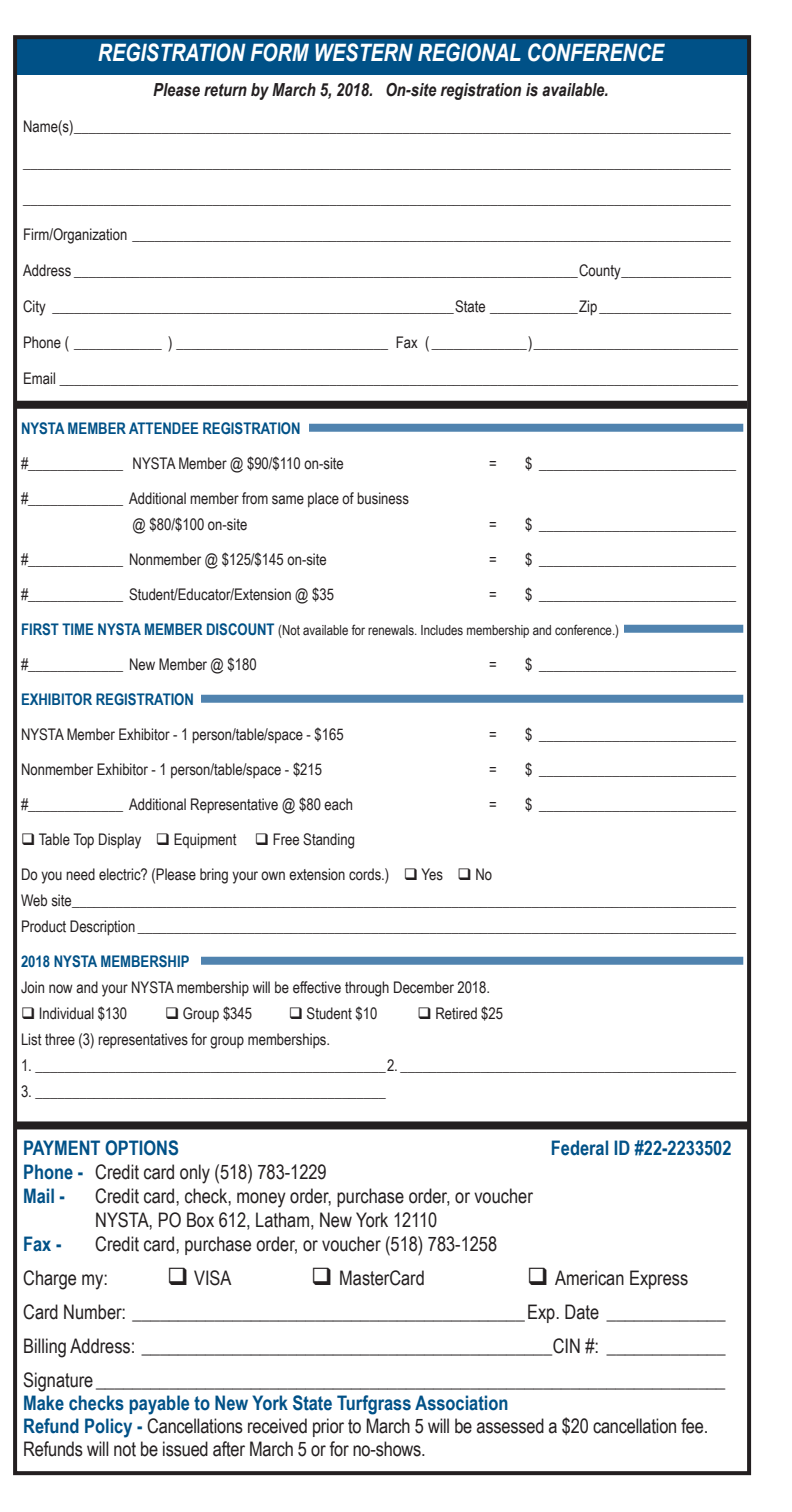
<style>
.page{position:relative;width:792px;height:1512px;background:#fff}
.page>*{position:absolute;margin:0;border:0;box-sizing:border-box;transform-origin:0 0}
.t1{font:italic 700 24px "Arial Narrow";color:#fff}
.t2{font:20px/23px "Arial Narrow";color:#231f20}
.t3{font:700 20px "Arial Narrow";color:#005187}
.t4{font:italic 700 18px "Arial Narrow";color:#231f20}
.t5{font:16px/26px "Arial Narrow";color:#231f20}
.t6{font:700 16px "Arial Narrow";color:#005187}
.t7{font:14px "Arial Narrow";color:#231f20}
.s1{color:#fff}
.s2{font-weight:700;font-size:16px;color:#005187}
.s3{font-weight:700;color:#005187}
</style>
<div class="page">
<div style="left:15px;top:38px;width:735px;height:37px;background:#005187"></div>
<div style="left:16px;top:1121px;width:732px;height:8px;background:#231f20"></div>
<div style="left:13px;top:35px;width:738px;height:1440px;border:4px solid #231f20"></div>
<div style="left:309px;top:424px;width:434px;height:8px;background:#5083af"></div>
<div style="left:624px;top:625px;width:119px;height:8px;background:#5083af"></div>
<div style="left:201px;top:695px;width:542px;height:8px;background:#5083af"></div>
<div style="left:201px;top:957px;width:542px;height:8px;background:#5083af"></div>
<div style="left:16px;top:401px;width:731px;height:8px;background:#231f20"></div>
<p class="t1" style="left:98px;top:34px;width:568px">REGISTRATION FORM WESTERN REGIONAL CONFERENCE</p>
<p class="t4" style="left:153px;top:76px;width:457px">Please return by March 5, 2018. On-site registration is available.</p>
<p class="t5" style="left:23px;top:113px;width:709px">Name(s)__________________________________________________________________________________________</p>
<p class="t5" style="left:23px;top:149px;width:709px">_________________________________________________________________________________________________</p>
<p class="t5" style="left:23px;top:185px;width:709px">_________________________________________________________________________________________________</p>
<p class="t5" style="left:23px;top:221px;width:709px">Firm/Organization __________________________________________________________________________________</p>
<p class="t5" style="left:23px;top:257px;width:709px">Address _____________________________________________________________________County_______________</p>
<p class="t5" style="left:23px;top:293px;width:709px">City _______________________________________________________State ____________Zip __________________</p>
<p class="t5" style="left:23px;top:329px;width:717px">Phone ( ____________ ) _____________________________ Fax ( _____________)____________________________</p>
<p class="t5" style="left:23px;top:365px;width:717px">Email _____________________________________________________________________________________________</p>
<p class="t6" style="left:21px;top:416px;width:281px">NYSTA MEMBER ATTENDEE REGISTRATION</p>
<p class="t5" style="left:21px;top:450px;width:324px">#_____________ NYSTA Member @ $90/$110 on-site</p>
<p class="t5" style="left:489px;top:450px;width:9px">=</p>
<p class="t5" style="left:525px;top:450px;width:213px">$ ___________________________</p>
<p class="t5" style="left:21px;top:485px;width:390px">#_____________ Additional member from same place of business <span class="s1">______________</span> @ $80/$100 on-site</p>
<p class="t5" style="left:489px;top:511px;width:9px">=</p>
<p class="t5" style="left:525px;top:511px;width:213px">$ ___________________________</p>
<p class="t5" style="left:21px;top:546px;width:307px">#_____________ Nonmember @ $125/$145 on-site</p>
<p class="t5" style="left:489px;top:546px;width:9px">=</p>
<p class="t5" style="left:525px;top:546px;width:213px">$ ___________________________</p>
<p class="t5" style="left:21px;top:581px;width:315px">#_____________ Student/Educator/Extension @ $35</p>
<p class="t5" style="left:489px;top:581px;width:9px">=</p>
<p class="t5" style="left:525px;top:581px;width:213px">$ ___________________________</p>
<p class="t7" style="left:21px;top:620px;width:600px"><span class="s2">FIRST TIME NYSTA MEMBER DISCOUNT</span> (Not available for renewals. Includes membership and conference.)</p>
<p class="t5" style="left:21px;top:651px;width:237px">#_____________ New Member @ $180</p>
<p class="t5" style="left:489px;top:651px;width:9px">=</p>
<p class="t5" style="left:525px;top:651px;width:213px">$ ___________________________</p>
<p class="t6" style="left:21px;top:687px;width:175px">EXHIBITOR REGISTRATION</p>
<p class="t5" style="left:21px;top:721px;width:324px">NYSTA Member Exhibitor - 1 person/table/space - $165</p>
<p class="t5" style="left:489px;top:721px;width:9px">=</p>
<p class="t5" style="left:525px;top:721px;width:213px">$ ___________________________</p>
<p class="t5" style="left:21px;top:756px;width:303px">Nonmember Exhibitor - 1 person/table/space - $215</p>
<p class="t5" style="left:489px;top:756px;width:9px">=</p>
<p class="t5" style="left:525px;top:756px;width:213px">$ ___________________________</p>
<p class="t5" style="left:21px;top:791px;width:334px">#_____________ Additional Representative @ $80 each</p>
<p class="t5" style="left:489px;top:791px;width:9px">=</p>
<p class="t5" style="left:525px;top:791px;width:213px">$ ___________________________</p>
<p class="t5" style="left:21px;top:826px;width:336px">❑ Table Top Display ❑ Equipment ❑ Free Standing</p>
<p class="t5" style="left:21px;top:861px;width:473px">Do you need electric? (Please bring your own extension cords.) ❑ Yes ❑ No</p>
<p class="t5" style="left:21px;top:887px;width:717px">Web site___________________________________________________________________________________________</p>
<p class="t5" style="left:21px;top:913px;width:717px">Product Description __________________________________________________________________________________</p>
<p class="t6" style="left:21px;top:949px;width:170px">2018 NYSTA MEMBERSHIP</p>
<p class="t5" style="left:21px;top:974px;width:471px">Join now and your NYSTA membership will be effective through December 2018.</p>
<p class="t5" style="left:21px;top:1000px;width:108px">❑ Individual $130</p>
<p class="t5" style="left:165px;top:1000px;width:89px">❑ Group $345</p>
<p class="t5" style="left:289px;top:1000px;width:90px">❑ Student $10</p>
<p class="t5" style="left:417px;top:1000px;width:87px">❑ Retired $25</p>
<p class="t5" style="left:21px;top:1026px;width:311px">List three (3) representatives for group memberships.</p>
<p class="t5" style="left:21px;top:1052px;width:717px">1. ________________________________________________2. ______________________________________________</p>
<p class="t5" style="left:21px;top:1078px;width:366px">3. ________________________________________________</p>
<p class="t3" style="left:23px;top:1133px;width:157px">PAYMENT OPTIONS</p>
<p class="t3" style="left:551px;top:1133px;width:182px">Federal ID #22-2233502</p>
<p class="t2" style="left:23px;top:1159px;width:305px"><span class="s3">Phone -</span> Credit card only (518) 783-1229</p>
<p class="t3" style="left:23px;top:1181px;width:43px">Mail -</p>
<p class="t2" style="left:95px;top:1183px;width:439px">Credit card, check, money order, purchase order, or voucher</p>
<p class="t2" style="left:95px;top:1207px;width:344px">NYSTA, PO Box 612, Latham, New York 12110</p>
<p class="t3" style="left:23px;top:1229px;width:40px">Fax -</p>
<p class="t2" style="left:95px;top:1231px;width:404px">Credit card, purchase order, or voucher (518) 783-1258</p>
<p class="t2" style="left:23px;top:1265px;width:86px">Charge my:</p>
<p class="t2" style="left:167px;top:1265px;width:66px">❑ VISA</p>
<p class="t2" style="left:311px;top:1265px;width:115px">❑ MasterCard</p>
<p class="t2" style="left:527px;top:1265px;width:163px">❑ American Express</p>
<p class="t2" style="left:23px;top:1299px;width:704px">Card Number: ___________________________________________Exp. Date _____________</p>
<p class="t2" style="left:23px;top:1333px;width:704px">Billing Address: _____________________________________________CIN #: _____________</p>
<p class="t2" style="left:23px;top:1367px;width:704px">Signature _____________________________________________________________________<br><span class="s3">Make checks payable to New York State Turfgrass Association</span></p>
<p class="t2" style="left:23px;top:1413px;width:687px"><span class="s3">Refund Policy -</span> Cancellations received prior to March 5 will be assessed a $20 cancellation fee.<br>Refunds will not be issued after March 5 or for no-shows.</p>
</div>
